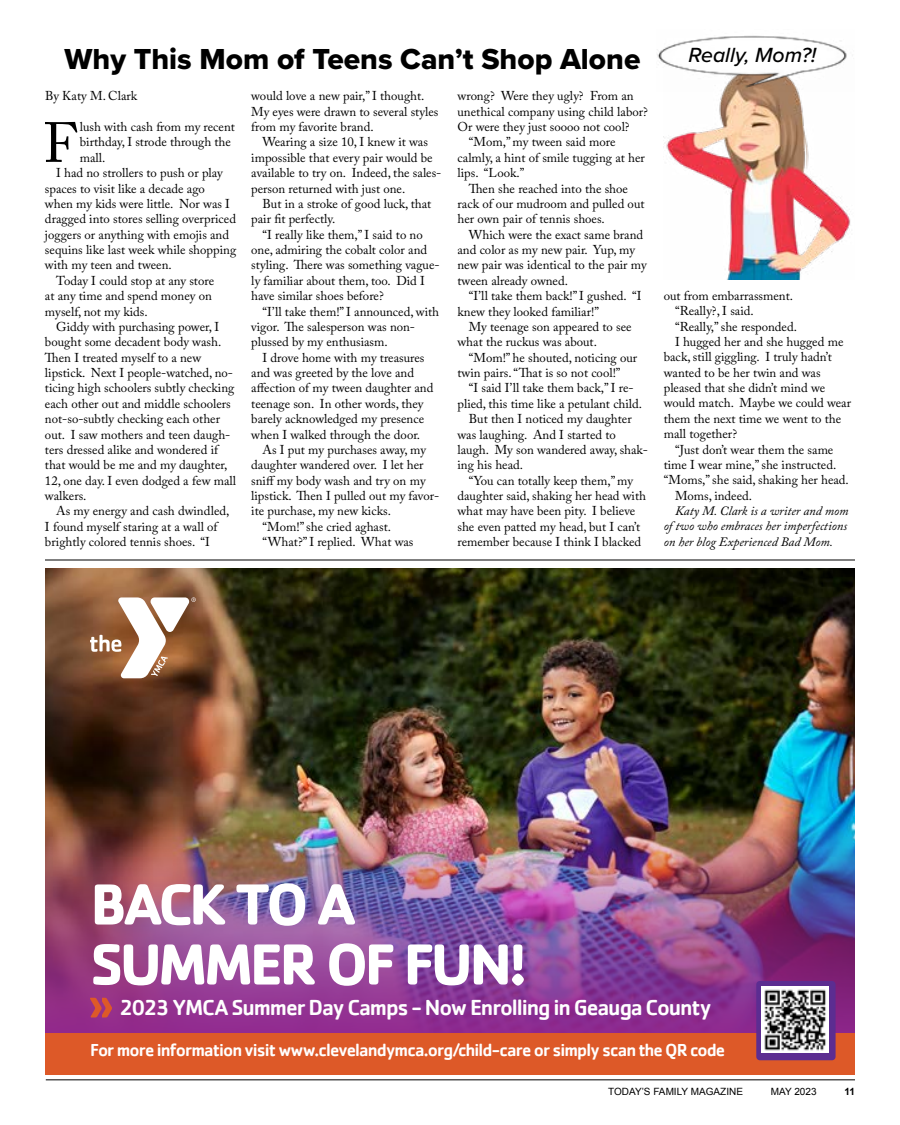
<style>
.page{position:relative;width:900px;height:1125px;background:#fff}
.page>*{position:absolute;margin:0;border:0;box-sizing:border-box;transform-origin:0 0}
.t1{font:700 60px/60px "Cachet";letter-spacing:-.06em;color:#fff}
.t2{font:56px "Adobe Caslon Pro";color:#000}
.t3{font:30px "Proxima Nova Extrabld";color:#000}
.t4{font:500 22.5px "Cachet";letter-spacing:-.05em;color:#fff}
.t5{font:italic 500 21.25px "Proxima Nova";color:#000}
.t6{font:500 17.88px "Cachet";letter-spacing:-.05em;color:#fff}
.t7{font:12.75px/15.4px "Adobe Caslon Pro";color:#000}
.t8{font:italic 12.75px/15.4px "Adobe Caslon Pro";color:#000;text-align:justify}
.t9{font:10px "Arial";color:#000}
.t10{font:700 10px "Arial";color:#000}
</style>
<div class="page">
<img style="left:664px;top:91px;width:187px;height:188px">
<img style="left:657px;top:35px;width:190px;height:56px">
<hr style="left:45px;top:560px;width:810px;height:1px;background:#000">
<hr style="left:46px;top:1080px;width:809px;height:1px;background:#000">
<img style="left:45px;top:568px;width:810px;height:249px">
<img style="left:45px;top:817px;width:810px;height:216px">
<div style="left:45px;top:1033px;width:810px;height:42px;background:#dd5928"></div>
<svg style="left:90px;top:597px;width:106px;height:81px"></svg>
<div style="left:756px;top:981px;width:80px;height:79px;background:#5c2d91;border-radius:4px"></div>
<img style="left:762px;top:986px;width:66px;height:67px">
<svg style="left:90px;top:998px;width:22px;height:20px"></svg>
<h3 class="t3" style="left:65px;top:36px;width:577px">Why This Mom of Teens Can’t Shop Alone</h3>
<p class="t7" style="left:45px;top:88px;width:94px">By Katy M. Clark</p>
<h2 class="t2" style="left:43px;top:110px;width:35px">F</h2>
<p class="t7" style="left:80px;top:119px;width:157px">lush with cash from my recent</p>
<p class="t7" style="left:80px;top:134px;width:153px">birthday, I strode through the</p>
<p class="t7" style="left:80px;top:150px;width:27px">mall.</p>
<p class="t7" style="left:56px;top:165px;width:168px">I had no strollers to push or play</p>
<p class="t7" style="left:45px;top:180px;width:161px">spaces to visit like a decade ago</p>
<p class="t7" style="left:45px;top:196px;width:187px">when my kids were little. Nor was I</p>
<p class="t7" style="left:45px;top:211px;width:193px">dragged into stores selling overpriced</p>
<p class="t7" style="left:45px;top:227px;width:186px">joggers or anything with emojis and</p>
<p class="t7" style="left:45px;top:242px;width:193px">sequins like last week while shopping</p>
<p class="t7" style="left:45px;top:257px;width:128px">with my teen and tween.</p>
<p class="t7" style="left:56px;top:273px;width:159px">Today I could stop at any store</p>
<p class="t7" style="left:45px;top:288px;width:168px">at any time and spend money on</p>
<p class="t7" style="left:45px;top:303px;width:104px">myself, not my kids.</p>
<p class="t7" style="left:56px;top:319px;width:164px">Giddy with purchasing power, I</p>
<p class="t7" style="left:45px;top:334px;width:178px">bought some decadent body wash.</p>
<p class="t7" style="left:45px;top:350px;width:158px">Then I treated myself to a new</p>
<p class="t7" style="left:45px;top:365px;width:190px">lipstick. Next I people-watched, no-</p>
<p class="t7" style="left:45px;top:380px;width:191px">ticing high schoolers subtly checking</p>
<p class="t7" style="left:45px;top:396px;width:187px">each other out and middle schoolers</p>
<p class="t7" style="left:45px;top:411px;width:177px">not-so-subtly checking each other</p>
<p class="t7" style="left:45px;top:426px;width:187px">out. I saw mothers and teen daugh-</p>
<p class="t7" style="left:45px;top:442px;width:175px">ters dressed alike and wondered if</p>
<p class="t7" style="left:45px;top:457px;width:184px">that would be me and my daughter,</p>
<p class="t7" style="left:45px;top:473px;width:193px">12, one day. I even dodged a few mall</p>
<p class="t7" style="left:45px;top:488px;width:43px">walkers.</p>
<p class="t7" style="left:56px;top:503px;width:175px">As my energy and cash dwindled,</p>
<p class="t7" style="left:45px;top:519px;width:174px">I found myself staring at a wall of</p>
<p class="t7" style="left:45px;top:534px;width:167px">brightly colored tennis shoes. “I</p>
<p class="t7" style="left:251px;top:88px;width:189px">would love a new pair,” I thought.<br>My eyes were drawn to several styles from my favorite brand.</p>
<p class="t7" style="left:251px;top:134px;width:192px;text-indent:11px">Wearing a size 10, I knew it was impossible that every pair would be available to try on. Indeed, the sales&shy;person returned with just one.</p>
<p class="t7" style="left:251px;top:196px;width:182px;text-indent:11px">But in a stroke of good luck, that pair fit perfectly.</p>
<p class="t7" style="left:251px;top:227px;width:190px;text-indent:11px">“I really like them,” I said to no one, admiring the cobalt color and styling. There was something vague&shy;ly familiar about them, too. Did I have similar shoes before?</p>
<p class="t7" style="left:251px;top:303px;width:189px;text-indent:11px">“I’ll take them!” I announced, with vigor. The salesperson was non&shy;plussed by my enthusiasm.</p>
<p class="t7" style="left:251px;top:350px;width:184px;text-indent:11px">I drove home with my treasures and was greeted by the love and affection of my tween daughter and teenage son. In other words, they barely acknowledged my presence when I walked through the door.</p>
<p class="t7" style="left:263px;top:442px;width:165px">As I put my purchases away, my</p>
<p class="t7" style="left:251px;top:457px;width:174px">daughter wandered over. I let her</p>
<p class="t7" style="left:251px;top:473px;width:176px">sniff my body wash and try on my</p>
<p class="t7" style="left:251px;top:488px;width:190px">lipstick. Then I pulled out my favor-</p>
<p class="t7" style="left:251px;top:503px;width:141px">ite purchase, my new kicks.</p>
<p class="t7" style="left:263px;top:519px;width:130px">“Mom!” she cried aghast.</p>
<p class="t7" style="left:263px;top:534px;width:153px">“What?” I replied. What was</p>
<p class="t7" style="left:458px;top:88px;width:178px">wrong? Were they ugly? From an</p>
<p class="t7" style="left:458px;top:104px;width:192px">unethical company using child labor?</p>
<p class="t7" style="left:458px;top:119px;width:174px">Or were they just soooo not cool?</p>
<p class="t7" style="left:469px;top:134px;width:148px">“Mom,” my tween said more</p>
<p class="t7" style="left:458px;top:150px;width:189px">calmly, a hint of smile tugging at her</p>
<p class="t7" style="left:458px;top:165px;width:68px">lips. “Look.”</p>
<p class="t7" style="left:469px;top:180px;width:161px">Then she reached into the shoe</p>
<p class="t7" style="left:458px;top:196px;width:189px">rack of our mudroom and pulled out</p>
<p class="t7" style="left:458px;top:211px;width:149px">her own pair of tennis shoes.</p>
<p class="t7" style="left:469px;top:227px;width:176px">Which were the exact same brand</p>
<p class="t7" style="left:458px;top:242px;width:179px">and color as my new pair. Yup, my</p>
<p class="t7" style="left:458px;top:257px;width:191px">new pair was identical to the pair my</p>
<p class="t7" style="left:458px;top:273px;width:112px">tween already owned.</p>
<p class="t7" style="left:469px;top:288px;width:174px">“I’ll take them back!” I gushed. “I</p>
<p class="t7" style="left:458px;top:303px;width:143px">knew they looked familiar!”</p>
<p class="t7" style="left:469px;top:319px;width:164px">My teenage son appeared to see</p>
<p class="t7" style="left:458px;top:334px;width:141px">what the ruckus was about.</p>
<p class="t7" style="left:469px;top:350px;width:170px">“Mom!” he shouted, noticing our</p>
<p class="t7" style="left:458px;top:365px;width:165px">twin pairs. “That is so not cool!”</p>
<p class="t7" style="left:469px;top:380px;width:166px">“I said I’ll take them back,” I re-</p>
<p class="t7" style="left:458px;top:396px;width:186px">plied, this time like a petulant child.</p>
<p class="t7" style="left:469px;top:411px;width:165px">But then I noticed my daughter</p>
<p class="t7" style="left:458px;top:426px;width:160px">was laughing. And I started to</p>
<p class="t7" style="left:458px;top:442px;width:192px">laugh. My son wandered away, shak-</p>
<p class="t7" style="left:458px;top:457px;width:67px">ing his head.</p>
<p class="t7" style="left:469px;top:473px;width:166px">“You can totally keep them,” my</p>
<p class="t7" style="left:458px;top:488px;width:190px">daughter said, shaking her head with</p>
<p class="t7" style="left:458px;top:503px;width:179px">what may have been pity. I believe</p>
<p class="t7" style="left:458px;top:519px;width:184px">she even patted my head, but I can’t</p>
<p class="t7" style="left:458px;top:534px;width:185px">remember because I think I blacked</p>
<h3 class="t5" style="left:688px;top:39px;width:129px">Really, Mom?!</h3>
<p class="t7" style="left:664px;top:288px;width:131px">out from embarrassment.</p>
<p class="t7" style="left:675px;top:303px;width:80px">“Really?, I said.</p>
<p class="t7" style="left:675px;top:318px;width:124px">“Really,” she responded.</p>
<p class="t7" style="left:675px;top:334px;width:170px">I hugged her and she hugged me</p>
<p class="t7" style="left:664px;top:349px;width:170px">back, still giggling. I truly hadn’t</p>
<p class="t7" style="left:664px;top:365px;width:158px">wanted to be her twin and was</p>
<p class="t7" style="left:664px;top:380px;width:163px">pleased that she didn’t mind we</p>
<p class="t7" style="left:664px;top:395px;width:189px">would match. Maybe we could wear</p>
<p class="t7" style="left:664px;top:411px;width:179px">them the next time we went to the</p>
<p class="t7" style="left:664px;top:426px;width:75px">mall together?</p>
<p class="t7" style="left:675px;top:441px;width:160px">“Just don’t wear them the same</p>
<p class="t7" style="left:664px;top:457px;width:174px">time I wear mine,” she instructed.</p>
<p class="t7" style="left:664px;top:472px;width:187px">“Moms,” she said, shaking her head.</p>
<p class="t7" style="left:675px;top:488px;width:79px">Moms, indeed.</p>
<p class="t8" style="left:664px;top:503px;width:186px;text-indent:11px">Katy M. Clark is a writer and mom of two who embraces her imperfections on her blog Experienced Bad Mom.</p>
<h1 class="t1" style="left:90px;top:872px;width:439px">BACK TO A<br>SUMMER OF FUN!</h1>
<h3 class="t4" style="left:119px;top:993px;width:594px">2023 YMCA Summer Day Camps - Now Enrolling in Geauga County</h3>
<h3 class="t6" style="left:90px;top:1039px;width:637px">For more information visit www.clevelandymca.org/child-care or simply scan the QR code</h3>
<p class="t9" style="left:608px;top:1085px;width:136px">TODAY’S FAMILY MAGAZINE</p>
<p class="t9" style="left:771px;top:1085px;width:47px">MAY 2023</p>
<p class="t10" style="left:844px;top:1085px;width:12px">11</p>
</div>
